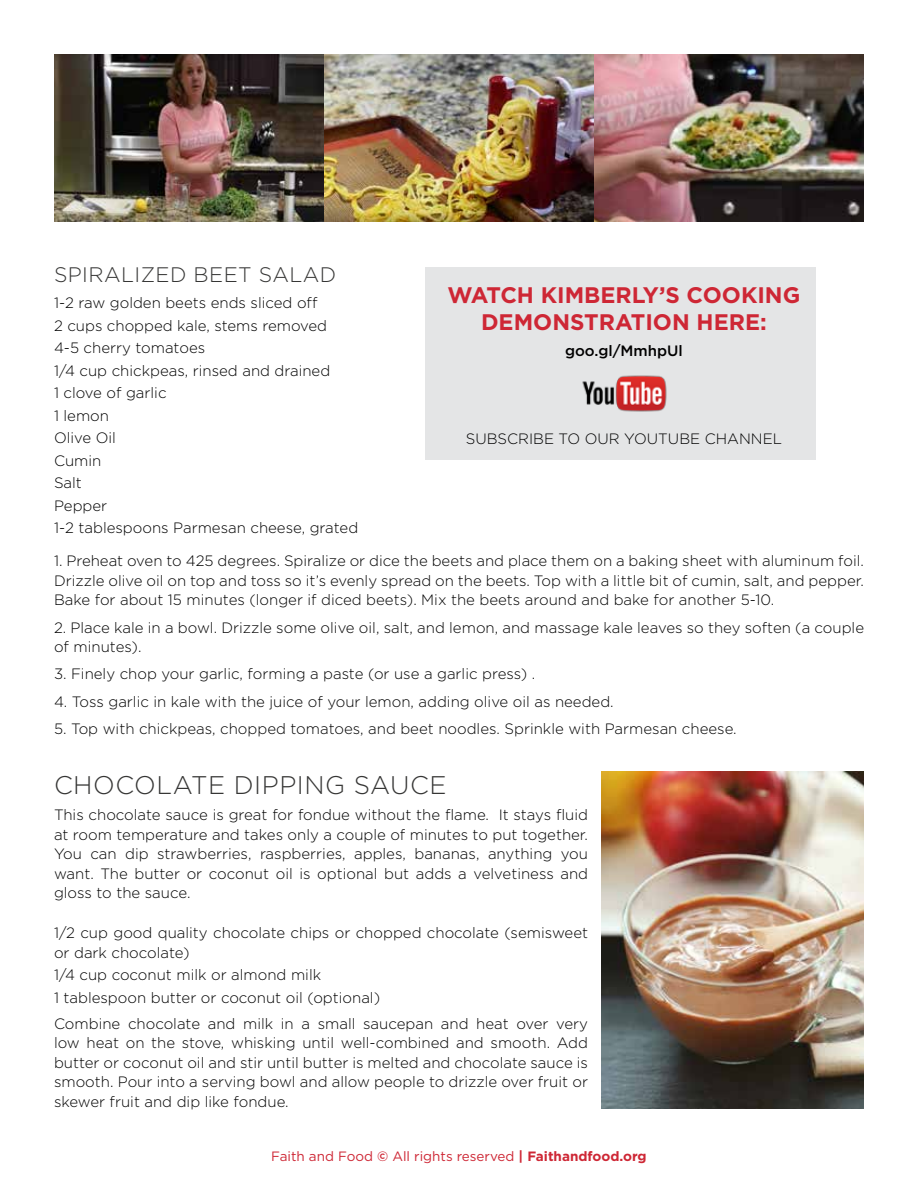
<style>
.page{position:relative;width:918px;height:1188px;background:#fff}
.page>*{position:absolute;margin:0;border:0;box-sizing:border-box;transform-origin:0 0}
.t1{font:300 25.5px "Gotham HTF";letter-spacing:.02em;color:#363635}
.t2{font:700 22.5px/27px "Gotham HTF";color:#ce2735;text-align:center}
.t3{font:300 21px "Gotham HTF";letter-spacing:.02em;color:#363635}
.t4{font:300 15px/19.5px "Gotham HTF";color:#000}
.t5{font:500 15px "Gotham HTF";color:#000}
.t6{font:13.5px "Gotham HTF";color:#ce2735}
.s1{font-weight:700}
</style>
<div class="page">
<img style="left:54px;top:54px;width:810px;height:167px">
<img style="left:602px;top:771px;width:262px;height:337px">
<div style="left:425px;top:268px;width:391px;height:192px;background:#e4e5e6"></div>
<img style="left:582px;top:375px;width:85px;height:37px">
<h3 class="t3" style="left:54px;top:263px;width:284px">SPIRALIZED BEET SALAD</h3>
<p class="t4" style="left:54px;top:292px;width:306px;line-height:22.5px">1-2 raw golden beets ends sliced off<br>2 cups chopped kale, stems removed<br>4-5 cherry tomatoes<br>1/4 cup chickpeas, rinsed and drained<br>1 clove of garlic<br>1 lemon<br>Olive Oil<br>Cumin<br>Salt<br>Pepper<br>1-2 tablespoons Parmesan cheese, grated</p>
<p class="t4" style="left:54px;top:551px;width:811px;text-align:justify">1. Preheat oven to 425 degrees. Spiralize or dice the beets and place them on a baking sheet with aluminum foil.<br>Drizzle olive oil on top and toss so it’s evenly spread on the beets. Top with a little bit of cumin, salt, and pepper.<br>Bake for about 15 minutes (longer if diced beets). Mix the beets around and bake for another 5-10.</p>
<p class="t4" style="left:54px;top:617px;width:812px">2. Place kale in a bowl. Drizzle some olive oil, salt, and lemon, and massage kale leaves so they soften (a couple of minutes).</p>
<p class="t4" style="left:54px;top:664px;width:483px">3. Finely chop your garlic, forming a paste (or use a garlic press) .</p>
<p class="t4" style="left:54px;top:692px;width:561px">4. Toss garlic in kale with the juice of your lemon, adding olive oil as needed.</p>
<p class="t4" style="left:54px;top:719px;width:684px">5. Top with chickpeas, chopped tomatoes, and beet noodles. Sprinkle with Parmesan cheese.</p>
<h1 class="t1" style="left:54px;top:771px;width:394px">CHOCOLATE DIPPING SAUCE</h1>
<p class="t4" style="left:54px;top:805px;width:536px;text-align:justify">This chocolate sauce is great for fondue without the flame. It stays fluid at room temperature and takes only a couple of minutes to put together.<br>You can dip strawberries, raspberries, apples, bananas, anything you want. The butter or coconut oil is optional but adds a velvetiness and gloss to the sauce.</p>
<p class="t4" style="left:54px;top:923px;width:536px">1/2 cup good quality chocolate chips or chopped chocolate (semisweet or dark chocolate)</p>
<p class="t4" style="left:54px;top:963px;width:328px;line-height:22.5px">1/4 cup coconut milk or almond milk<br>1 tablespoon butter or coconut oil (optional)</p>
<p class="t4" style="left:54px;top:1014px;width:536px;text-align:justify">Combine chocolate and milk in a small saucepan and heat over very low heat on the stove, whisking until well-combined and smooth. Add butter or coconut oil and stir until butter is melted and chocolate sauce is smooth. Pour into a serving bowl and allow people to drizzle over fruit or skewer fruit and dip like fondue.</p>
<h2 class="t2" style="left:447px;top:281px;width:354px">WATCH KIMBERLY’S COOKING<br>DEMONSTRATION HERE:</h2>
<p class="t5" style="left:565px;top:342px;width:119px">goo.gl/MmhpUl</p>
<p class="t4" style="left:466px;top:428px;width:318px">SUBSCRIBE TO OUR YOUTUBE CHANNEL</p>
<p class="t6" style="left:271px;top:1148px;width:377px">Faith and Food <span class="s1">©</span> All rights reserved <span class="s1">| Faithandfood.org</span></p>
</div>
